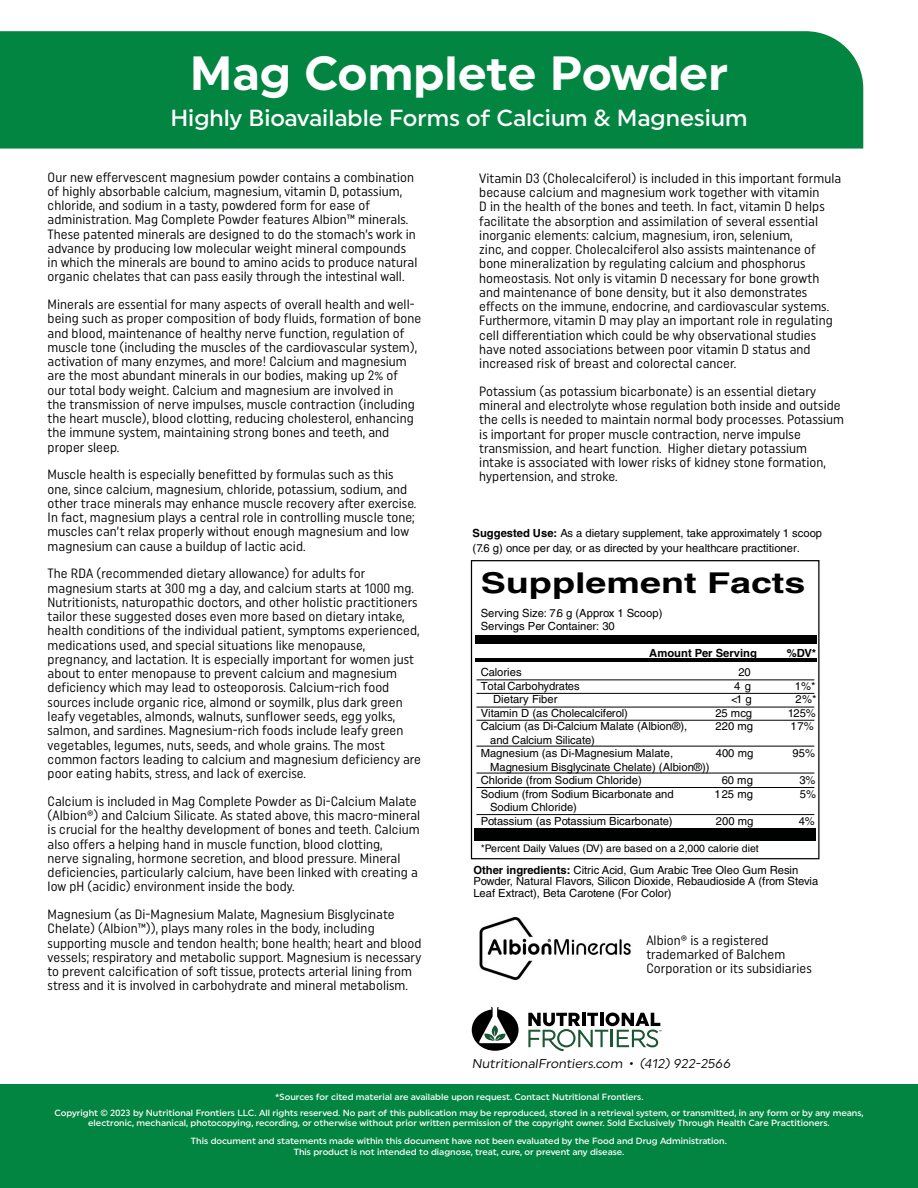
<style>
.page{position:relative;width:918px;height:1188px;background:#fff}
.page>*{position:absolute;margin:0;border:0;box-sizing:border-box;transform-origin:0 0}
.t1{font:700 48px "Uniform";color:#fff}
.t2{font:700 28.65px "Helvetica LT Std";color:#000;scale:1.32 1}
.t3{font:500 23.25px "Uniform";color:#fff}
.t4{font:13.5px/14.2px "Uniform Condensed";letter-spacing:.005em;color:#000}
.t5{font:12.75px "Uniform";color:#000}
.t6{font:11.25px/13.5px "Helvetica LT Std";color:#000}
.t7{font:700 11.25px "Helvetica LT Std";color:#000}
.t8{font:10.5px "Helvetica LT Std";color:#000}
.t9{font:500 9px/10.8px "Uniform";color:#fff;text-align:center}
.s1{font-weight:700}
</style>
<div class="page">
<div style="left:0;top:31px;width:863px;height:118px;background:#038542"></div>
<svg style="left:472px;top:1007px;width:47px;height:44px"></svg>
<svg style="left:528px;top:1013px;width:134px;height:38px"></svg>
<div style="left:471px;top:560px;width:348px;height:299px;border:1px solid #000"></div>
<div style="left:475px;top:636px;width:341px;height:8px;background:#000101"></div>
<div style="left:475px;top:828px;width:341px;height:13px;background:#000101"></div>
<hr style="left:475px;top:658px;width:341px;height:4px;background:#000101">
<hr style="left:476px;top:680px;width:338px;height:1px;background:#000">
<hr style="left:476px;top:693px;width:338px;height:1px;background:#000">
<hr style="left:476px;top:720px;width:338px;height:1px;background:#000">
<hr style="left:476px;top:787px;width:338px;height:1px;background:#000">
<hr style="left:476px;top:814px;width:338px;height:1px;background:#000">
<hr style="left:476px;top:707px;width:338px;height:1px;background:#000">
<hr style="left:476px;top:773px;width:338px;height:1px;background:#000">
<hr style="left:476px;top:746px;width:338px;height:1px;background:#000">
<img style="left:479px;top:917px;width:152px;height:63px">
<div style="left:0;top:1084px;width:918px;height:104px;background:#038542"></div>
<h1 class="t1" style="left:190px;top:45px;width:540px">Mag Complete Powder</h1>
<h3 class="t3" style="left:170px;top:104px;width:579px">Highly Bioavailable Forms of Calcium &amp; Magnesium</h3>
<p class="t4" style="left:48px;top:169px;width:371px">Our new effervescent magnesium powder contains a combination of highly absorbable calcium, magnesium, vitamin D, potassium, chloride, and sodium in a tasty, powdered form for ease of administration. Mag Complete Powder features Albion™ minerals.<br>These patented minerals are designed to do the stomach’s work in advance by producing low molecular weight mineral compounds in which the minerals are bound to amino acids to produce natural organic chelates that can pass easily through the intestinal wall.</p>
<p class="t4" style="left:48px;top:297px;width:375px">Minerals are essential for many aspects of overall health and well&shy;being such as proper composition of body fluids, formation of bone and blood, maintenance of healthy nerve function, regulation of muscle tone (including the muscles of the cardiovascular system), activation of many enzymes, and more! Calcium and magnesium are the most abundant minerals in our bodies, making up 2% of<br>our total body weight. Calcium and magnesium are involved in<br>the transmission of nerve impulses, muscle contraction (including the heart muscle), blood clotting, reducing cholesterol, enhancing the immune system, maintaining strong bones and teeth, and proper sleep.</p>
<p class="t4" style="left:48px;top:467px;width:370px">Muscle health is especially benefitted by formulas such as this one, since calcium, magnesium, chloride, potassium, sodium, and other trace minerals may enhance muscle recovery after exercise.<br>In fact, magnesium plays a central role in controlling muscle tone; muscles can’t relax properly without enough magnesium and low magnesium can cause a buildup of lactic acid.</p>
<p class="t4" style="left:48px;top:566px;width:375px">The RDA (recommended dietary allowance) for adults for magnesium starts at 300 mg a day, and calcium starts at 1000 mg.<br>Nutritionists, naturopathic doctors, and other holistic practitioners tailor these suggested doses even more based on dietary intake, health conditions of the individual patient, symptoms experienced, medications used, and special situations like menopause, pregnancy, and lactation. It is especially important for women just about to enter menopause to prevent calcium and magnesium deficiency which may lead to osteoporosis. Calcium-rich food sources include organic rice, almond or soymilk, plus dark green leafy vegetables, almonds, walnuts, sunflower seeds, egg yolks, salmon, and sardines. Magnesium-rich foods include leafy green vegetables, legumes, nuts, seeds, and whole grains. The most common factors leading to calcium and magnesium deficiency are poor eating habits, stress, and lack of exercise.</p>
<p class="t4" style="left:48px;top:794px;width:374px">Calcium is included in Mag Complete Powder as Di-Calcium Malate (Albion®) and Calcium Silicate. As stated above, this macro-mineral is crucial for the healthy development of bones and teeth. Calcium also offers a helping hand in muscle function, blood clotting,<br>nerve signaling, hormone secretion, and blood pressure. Mineral deficiencies, particularly calcium, have been linked with creating a low pH (acidic) environment inside the body.</p>
<p class="t4" style="left:48px;top:907px;width:375px">Magnesium (as Di-Magnesium Malate, Magnesium Bisglycinate Chelate) (Albion™)), plays many roles in the body, including supporting muscle and tendon health; bone health; heart and blood vessels; respiratory and metabolic support. Magnesium is necessary to prevent calcification of soft tissue, protects arterial lining from stress and it is involved in carbohydrate and mineral metabolism.</p>
<p class="t4" style="left:479px;top:171px;width:364px">Vitamin D3 (Cholecalciferol) is included in this important formula because calcium and magnesium work together with vitamin<br>D in the health of the bones and teeth. In fact, vitamin D helps facilitate the absorption and assimilation of several essential inorganic elements: calcium, magnesium, iron, selenium,<br>zinc, and copper. Cholecalciferol also assists maintenance of bone mineralization by regulating calcium and phosphorus homeostasis. Not only is vitamin D necessary for bone growth and maintenance of bone density, but it also demonstrates effects on the immune, endocrine, and cardiovascular systems.<br>Furthermore, vitamin D may play an important role in regulating cell differentiation which could be why observational studies have noted associations between poor vitamin D status and increased risk of breast and colorectal cancer.</p>
<p class="t4" style="left:479px;top:384px;width:366px">Potassium (as potassium bicarbonate) is an essential dietary mineral and electrolyte whose regulation both inside and outside the cells is needed to maintain normal body processes. Potassium is important for proper muscle contraction, nerve impulse transmission, and heart function. Higher dietary potassium intake is associated with lower risks of kidney stone formation, hypertension, and stroke.</p>
<p class="t6" style="left:473px;top:526px;width:351px;line-height:15px"><span class="s1">Suggested Use:</span> As a dietary supplement, take approximately 1 scoop (7.6 g) once per day, or as directed by your healthcare practitioner.</p>
<h2 class="t2" style="left:481px;top:565px;width:248px">Supplement Facts</h2>
<p class="t6" style="left:481px;top:606px;width:183px">Serving Size: 7.6 g (Approx 1 Scoop)<br>Servings Per Container: 30</p>
<p class="t7" style="left:649px;top:647px;width:109px">Amount Per Serving</p>
<p class="t7" style="left:787px;top:647px;width:31px">%DV*</p>
<p class="t6" style="left:481px;top:666px;width:43px">Calories</p>
<p class="t6" style="left:738px;top:666px;width:14px">20</p>
<p class="t6" style="left:481px;top:679px;width:101px">Total Carbohydrates</p>
<p class="t6" style="left:734px;top:679px;width:18px">4 g</p>
<p class="t6" style="left:795px;top:679px;width:22px">1%*</p>
<p class="t6" style="left:493px;top:692px;width:66px">Dietary Fiber</p>
<p class="t6" style="left:731px;top:692px;width:22px">&lt;1 g</p>
<p class="t6" style="left:796px;top:692px;width:22px">2%*</p>
<p class="t6" style="left:481px;top:706px;width:149px">Vitamin D (as Cholecalciferol)</p>
<p class="t6" style="left:715px;top:706px;width:38px">25 mcg</p>
<p class="t6" style="left:788px;top:706px;width:30px">125%</p>
<p class="t6" style="left:481px;top:719px;width:208px">Calcium (as Di-Calcium Malate (Albion®),</p>
<p class="t6" style="left:716px;top:719px;width:39px">220 mg</p>
<p class="t6" style="left:791px;top:719px;width:25px">17%</p>
<p class="t6" style="left:481px;top:733px;width:194px;text-indent:9px">and Calcium Silicate)<br>Magnesium (as Di-Magnesium Malate,</p>
<p class="t6" style="left:716px;top:746px;width:39px">400 mg</p>
<p class="t6" style="left:793px;top:746px;width:24px">95%</p>
<p class="t6" style="left:481px;top:760px;width:230px;text-indent:9px">Magnesium Bisglycinate Chelate) (Albion®))<br>Chloride (from Sodium Chloride)</p>
<p class="t6" style="left:722px;top:773px;width:33px">60 mg</p>
<p class="t6" style="left:799px;top:773px;width:18px">3%</p>
<p class="t6" style="left:481px;top:787px;width:195px">Sodium (from Sodium Bicarbonate and</p>
<p class="t6" style="left:714px;top:787px;width:40px">125 mg</p>
<p class="t6" style="left:800px;top:787px;width:18px">5%</p>
<p class="t6" style="left:481px;top:800px;width:193px;text-indent:9px">Sodium Chloride)<br>Potassium (as Potassium Bicarbonate)</p>
<p class="t6" style="left:716px;top:814px;width:39px">200 mg</p>
<p class="t6" style="left:799px;top:814px;width:18px">4%</p>
<p class="t8" style="left:481px;top:842px;width:280px">*Percent Daily Values (DV) are based on a 2,000 calorie diet</p>
<p class="t6" style="left:473px;top:864px;width:346px;line-height:11.7px"><span class="s1">Other ingredients:</span> Citric Acid, Gum Arabic Tree Oleo Gum Resin<br>Powder, Natural Flavors, Silicon Dioxide, Rebaudioside A (from Stevia<br>Leaf Extract), Beta Carotene (For Color)</p>
<p class="t4" style="left:646px;top:933px;width:167px">Albion® is a registered trademarked of Balchem<br>Corporation or its subsidiaries</p>
<p class="t5" style="left:472px;top:1056px;width:262px">NutritionalFrontiers.com • (412) 922-2566</p>
<p class="t9" style="left:275px;top:1091px;width:370px">*Sources for cited material are available upon request. Contact Nutritional Frontiers.</p>
<p class="t9" style="left:54px;top:1107px;width:811px">Copyright © 2023 by Nutritional Frontiers LLC. All rights reserved. No part of this publication may be reproduced, stored in a retrieval system, or transmitted, in any form or by any means, electronic, mechanical, photocopying, recording, or otherwise without prior written permission of the copyright owner. Sold Exclusively Through Health Care Practitioners.</p>
<p class="t9" style="left:191px;top:1135px;width:537px">This document and statements made within this document have not been evaluated by the Food and Drug Administration.<br>This product is not intended to diagnose, treat, cure, or prevent any disease.</p>
</div>
